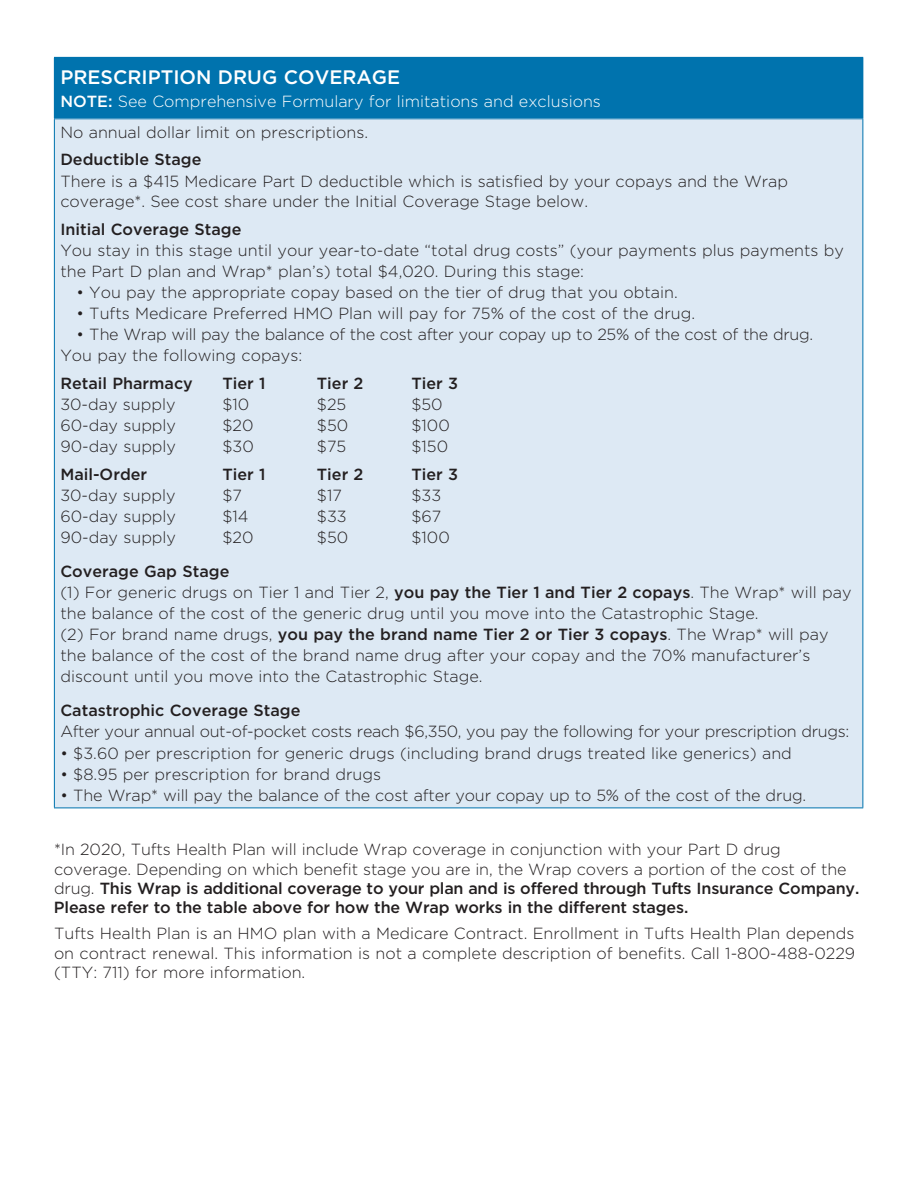
<style>
.page{position:relative;width:918px;height:1188px;background:#fff}
.page>*{position:absolute;margin:0;border:0;box-sizing:border-box;transform-origin:0 0}
.t1{font:500 19.5px "Gotham";color:#fff}
.t2{font:300 16.2px/19.4px "Gotham";color:#231f20}
.t3{font:300 16.2px/21px "Gotham";letter-spacing:-.02em;color:#231f20}
.t4{font:500 16.2px "Gotham";color:#231f20}
.t5{font:300 16.2px/30.3px "Gotham";color:#fff}
.s1{font-weight:500}
.s2{color:#231f20}
</style>
<div class="page">
<div style="left:54px;top:57px;width:809px;height:62px;background:#0073ae"></div>
<div style="left:54px;top:119px;width:809px;height:689px;background:#dde9f4"></div>
<hr style="left:54px;top:119px;width:1px;height:689px;background:#0073ae">
<hr style="left:862px;top:119px;width:1px;height:689px;background:#0073ae">
<hr style="left:54px;top:808px;width:297px;height:1px;background:#0073ae">
<hr style="left:351px;top:808px;width:512px;height:1px;background:#0073ae">
<p class="t1" style="left:60px;top:65px;width:41px">presc</p>
<p class="t1" style="left:127px;top:65px;width:172px">ription drug cove</p>
<p class="t1" style="left:342px;top:65px;width:30px">rage</p>
<p class="t5" style="left:60px;top:86px;width:542px"><span class="s1">NOTE:</span> See Comprehensive Formulary for limitations and exclusions<br><span class="s2">No annual dollar limit on prescriptions.</span></p>
<p class="t4" style="left:60px;top:149px;width:143px">deductible Stage</p>
<p class="t2" style="left:60px;top:170px;width:729px;line-height:20.7px">There is a $415 Medicare Part D deductible which is satisfied by your copays and the Wrap coverage*. See cost share under the Initial Coverage Stage below.</p>
<p class="t4" style="left:60px;top:219px;width:183px">initial Coverage Stage</p>
<p class="t2" style="left:60px;top:240px;width:785px;line-height:20.5px">You stay in this stage until your year-to-date “total drug costs” (your payments plus payments by the Part D plan and Wrap* plan’s) total $4,020. During this stage:</p>
<p class="t2" style="left:76px;top:282px;width:603px">• You pay the appropriate copay based on the tier of drug that you obtain.</p>
<p class="t2" style="left:76px;top:303px;width:620px">• Tufts Medicare Preferred HMO Plan will pay for 75% of the cost of the drug.</p>
<p class="t3" style="left:60px;top:324px;width:754px;text-indent:16px">• The Wrap will pay the balance of the cost after your copay up to 25% of the cost of the drug.<br>You pay the following copays:</p>
<p class="t4" style="left:60px;top:373px;width:134px">Retail Pharmacy</p>
<p class="t4" style="left:222px;top:373px;width:45px">Tier 1</p>
<p class="t4" style="left:317px;top:373px;width:48px">Tier 2</p>
<p class="t4" style="left:411px;top:373px;width:48px">Tier 3</p>
<p class="t2" style="left:60px;top:394px;width:117px">30-day supply</p>
<p class="t2" style="left:222px;top:394px;width:29px">$10</p>
<p class="t2" style="left:317px;top:394px;width:31px">$25</p>
<p class="t2" style="left:411px;top:394px;width:33px">$50</p>
<p class="t2" style="left:60px;top:415px;width:117px">60-day supply</p>
<p class="t2" style="left:222px;top:415px;width:33px">$20</p>
<p class="t2" style="left:317px;top:415px;width:33px">$50</p>
<p class="t2" style="left:411px;top:415px;width:40px">$100</p>
<p class="t2" style="left:60px;top:436px;width:117px">90-day supply</p>
<p class="t2" style="left:222px;top:436px;width:33px">$30</p>
<p class="t2" style="left:317px;top:436px;width:31px">$75</p>
<p class="t2" style="left:411px;top:436px;width:38px">$150</p>
<p class="t4" style="left:60px;top:463px;width:88px">Mail-Order</p>
<p class="t4" style="left:222px;top:463px;width:45px">Tier 1</p>
<p class="t4" style="left:317px;top:463px;width:48px">Tier 2</p>
<p class="t4" style="left:411px;top:463px;width:48px">Tier 3</p>
<p class="t2" style="left:60px;top:485px;width:117px">30-day supply</p>
<p class="t2" style="left:222px;top:485px;width:21px">$7</p>
<p class="t2" style="left:317px;top:485px;width:27px">$17</p>
<p class="t2" style="left:411px;top:485px;width:31px">$33</p>
<p class="t2" style="left:60px;top:506px;width:117px">60-day supply</p>
<p class="t2" style="left:222px;top:506px;width:28px">$14</p>
<p class="t2" style="left:317px;top:506px;width:31px">$33</p>
<p class="t2" style="left:411px;top:506px;width:32px">$67</p>
<p class="t2" style="left:60px;top:527px;width:117px">90-day supply</p>
<p class="t2" style="left:222px;top:527px;width:33px">$20</p>
<p class="t2" style="left:317px;top:527px;width:33px">$50</p>
<p class="t2" style="left:411px;top:527px;width:40px">$100</p>
<p class="t2" style="left:60px;top:560px;width:793px;line-height:21px"><span class="s1">Coverage Gap Stage<br></span>(1) For generic drugs on Tier 1 and Tier 2, <span class="s1">you pay the Tier 1 and Tier 2 copays</span>. The Wrap* will pay the balance of the cost of the generic drug until you move into the Catastrophic Stage.<br>(2) For brand name drugs, <span class="s1">you pay the brand name Tier 2 or Tier 3 copays</span>. The Wrap* will pay the balance of the cost of the brand name drug after your copay and the 70% manufacturer’s discount until you move into the Catastrophic Stage.</p>
<p class="t4" style="left:60px;top:700px;width:242px">Catastrophic Coverage Stage</p>
<p class="t3" style="left:60px;top:720px;width:790px">After your annual out-of-pocket costs reach $6,350, you pay the following for your prescription drugs:</p>
<p class="t2" style="left:60px;top:743px;width:733px">• $3.60 per prescription for generic drugs (including brand drugs treated like generics) and</p>
<p class="t2" style="left:60px;top:764px;width:322px">• $8.95 per prescription for brand drugs</p>
<p class="t2" style="left:60px;top:785px;width:747px">• The Wrap* will pay the balance of the cost after your copay up to 5% of the cost of the drug.</p>
<p class="t2" style="left:54px;top:839px;width:807px">*In 2020, Tufts Health Plan will include Wrap coverage in conjunction with your Part D drug coverage. Depending on which benefit stage you are in, the Wrap covers a portion of the cost of the drug. <span class="s1">This wrap is additional coverage to your plan and is offered through Tufts insurance Company.<br>Please refer to the table above for how the wrap works in the different stages.</span></p>
<p class="t2" style="left:54px;top:923px;width:803px;text-align:justify">Tufts Health Plan is an HMO plan with a Medicare Contract. Enrollment in Tufts Health Plan depends on contract renewal. This information is not a complete description of benefits. Call 1-800-488-0229 (TTY: 711) for more information.</p>
</div>
